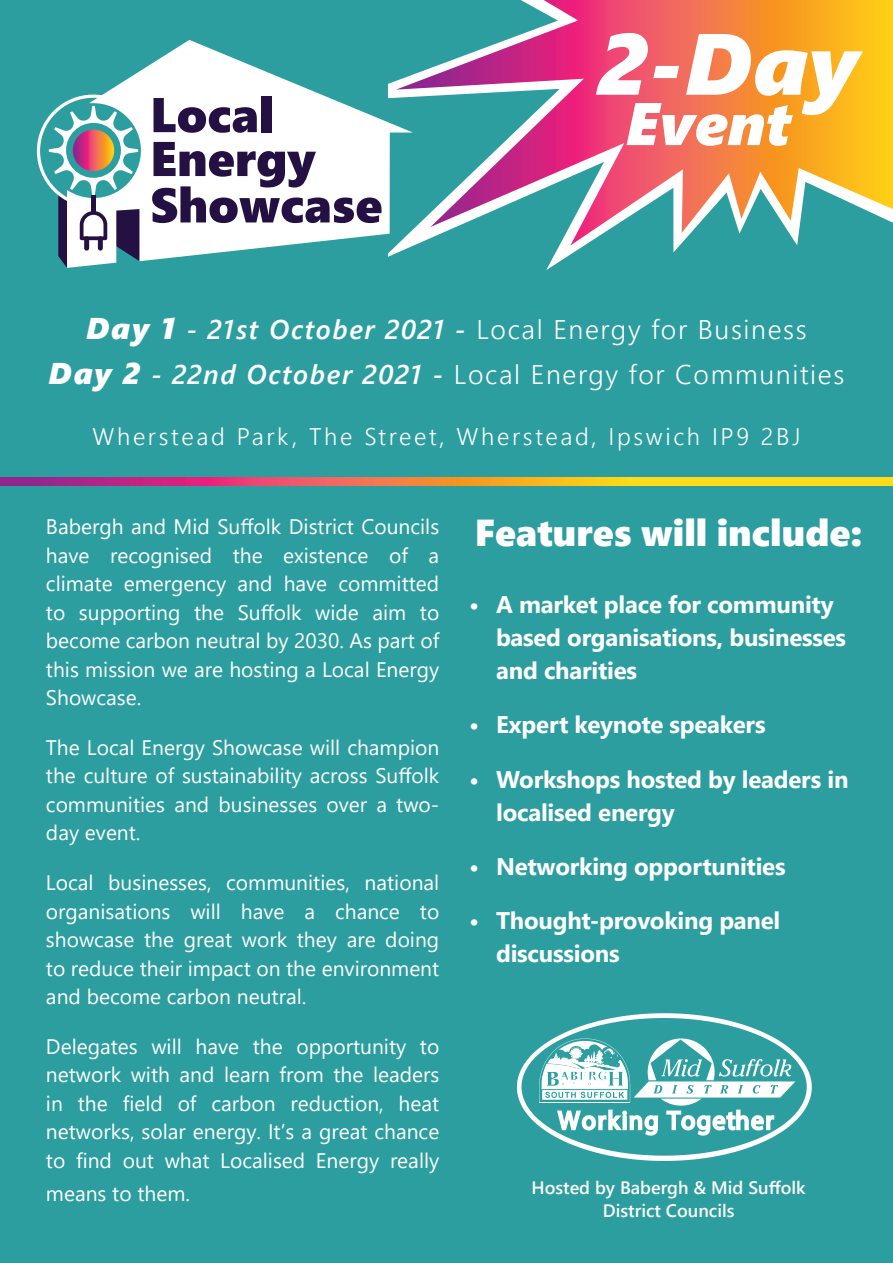
<style>
.page{position:relative;width:893px;height:1263px;background:#2c9ea0}
.page>*{position:absolute;margin:0;border:0;box-sizing:border-box;transform-origin:0 0}
.t1{font:italic 86.7px "Segoe UI Black";color:#fff}
.t2{font:italic 60px "Segoe UI Black";letter-spacing:.01em;color:#fff}
.t3{font:37.5px "Segoe UI Black";color:#fff}
.t4{font:300 27px/44.5px "Segoe UI";letter-spacing:.06em;color:#fff;text-align:center}
.t5{font:700 24px/33px "Segoe UI";letter-spacing:-.01em;color:#fff}
.t6{font:300 24px "Segoe UI";letter-spacing:.11em;color:#fff}
.t7{font:21px/28.5px "Segoe UI";color:#fff;text-align:justify}
.t8{font:600 18px/22.5px "Segoe UI";color:#fff;text-align:center}
.s1{font-family:"Segoe UI Black";font-weight:400;font-style:italic;font-size:30px}
.s2{font-weight:600;font-style:italic}
</style>
<div class="page">
<svg style="left:87px;top:40px;width:301px;height:195px"></svg>
<svg style="left:37px;top:95px;width:344px;height:173px"></svg>
<svg style="left:388px;top:81px;width:410px;height:189px"></svg>
<svg style="left:396px;top:0;width:497px;height:245px"></svg>
<svg style="left:517px;top:1013px;width:295px;height:148px"></svg>
<svg style="left:0;top:477px;width:893px;height:9px"></svg>
<h1 class="t1" style="left:600px;top:-2px;width:260px">2-Day</h1>
<h2 class="t2" style="left:626px;top:78px;width:167px">Event</h2>
<p class="t4" style="left:49px;top:304px;width:797px"><span class="s1">Day 1</span> <span class="s2">- 21st October 2021 -</span> Local Energy for Business<br><span class="s1">Day 2</span> <span class="s2">- 22nd October 2021 -</span> Local Energy for Communities</p>
<p class="t6" style="left:93px;top:414px;width:709px">Wherstead Park, The Street, Wherstead, Ipswich IP9 2BJ</p>
<p class="t7" style="left:46px;top:510px;width:395px">Babergh and Mid Suffolk District Councils have recognised the existence of a climate emergency and have committed to supporting the Suffolk wide aim to become carbon neutral by 2030. As part of this mission we are hosting a Local Energy Showcase.</p>
<p class="t7" style="left:46px;top:731px;width:395px">The Local Energy Showcase will champion the culture of sustainability across Suffolk communities and businesses over a two&shy;day event.</p>
<p class="t7" style="left:46px;top:866px;width:395px">Local businesses, communities, national organisations will have a chance to showcase the great work they are doing to reduce their impact on the environment and become carbon neutral.</p>
<p class="t7" style="left:46px;top:1030px;width:395px">Delegates will have the opportunity to network with and learn from the leaders in the field of carbon reduction, heat networks, solar energy. It’s a great chance to find out what Localised Energy really</p>
<p class="t7" style="left:46px;top:1177px;width:146px">means to them.</p>
<h3 class="t3" style="left:475px;top:506px;width:389px">Features will include:</h3>
<p class="t5" style="left:496px;top:586px;width:352px;text-indent:-27px">• A market place for community based organisations, businesses and charities</p>
<p class="t5" style="left:469px;top:706px;width:298px">• Expert keynote speakers</p>
<p class="t5" style="left:496px;top:761px;width:354px;text-indent:-27px">• Workshops hosted by leaders in localised energy</p>
<p class="t5" style="left:469px;top:848px;width:318px">• Networking opportunities</p>
<p class="t5" style="left:496px;top:902px;width:286px;text-indent:-27px">• Thought-provoking panel discussions</p>
<p class="t8" style="left:532px;top:1175px;width:276px">Hosted by Babergh &amp; Mid Suffolk<br>District Councils</p>
</div>
